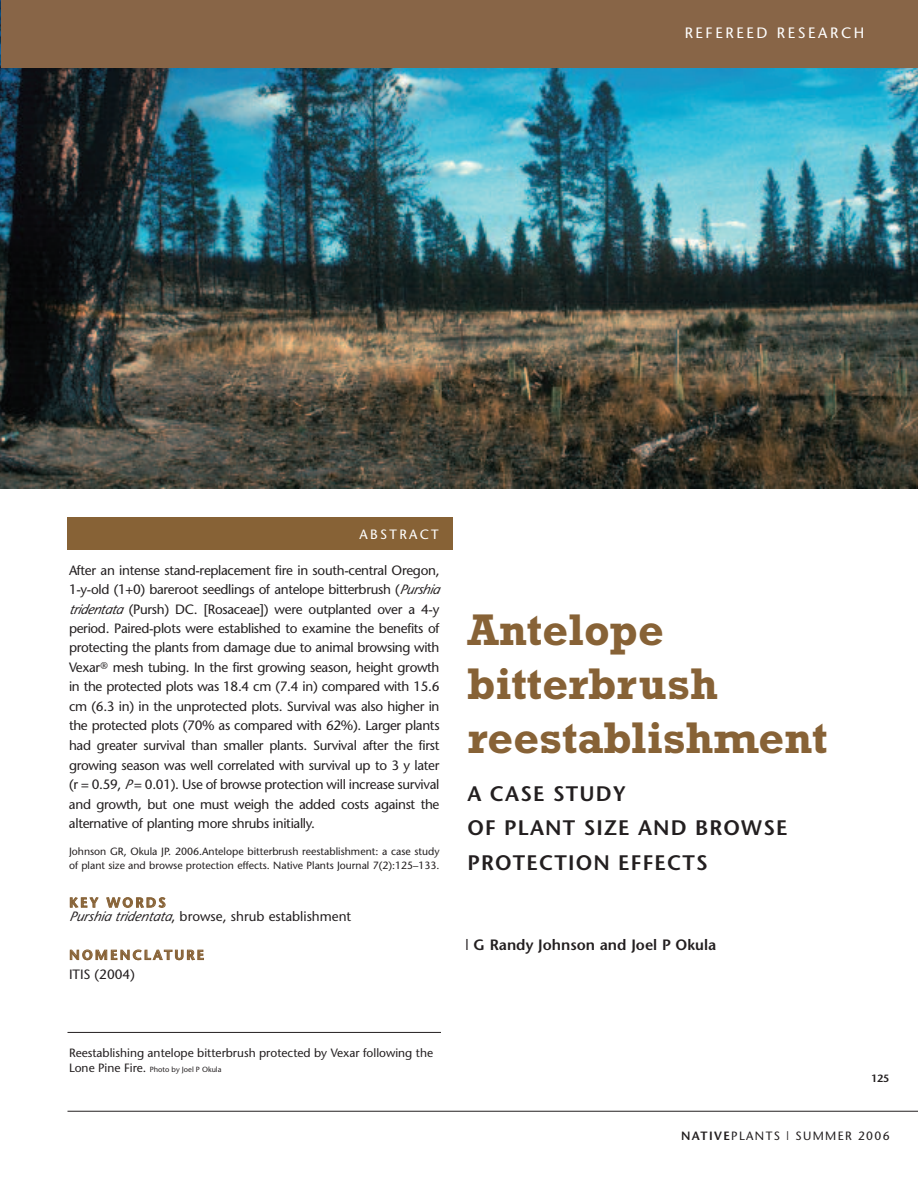
<style>
.page{position:relative;width:918px;height:1188px;background:#fff}
.page>*{position:absolute;margin:0;border:0;box-sizing:border-box;transform-origin:0 0}
.t1{font:700 45px/54px "Rockwell";color:#876236}
.t2{font:600 21px/34.5px "Stone Sans";letter-spacing:.055em;color:#231f20}
.t3{font:600 15px "Stone Sans";color:#231f20}
.t4{font:15px "Stone Sans";letter-spacing:.17em;color:#fff}
.t5{font:13.5px/19.5px "Stone Sans";letter-spacing:-.025em;color:#231f20}
.t6{font:13.5px/13.5px "Stone Sans";color:#231f20}
.t7{font:600 13.5px "Stone Sans";letter-spacing:.165em;color:#876236}
.t8{font:13.5px "Stone Sans";letter-spacing:.17em;color:#fff}
.t9{font:12px "Stone Sans";color:#231f20}
.t10{font:12px "Stone Sans";letter-spacing:.115em;color:#231f20}
.t11{font:10.5px/13.5px "Stone Sans";color:#231f20}
.t12{font:600 10.5px "Stone Sans";color:#231f20}
.t13{font:7.5px "Stone Sans";color:#231f20}
.s1{font-style:italic}
.s2{font-family:"Minion";font-size:15px}
.s3{font-weight:600;color:#876236}
.s4{font-size:12px}
.s5{font-weight:600}
</style>
<div class="page">
<hr style="left:68px;top:1111px;width:850px;height:1px;background:#231f20">
<img style="left:0;top:0;width:918px;height:488px">
<div style="left:1px;top:0;width:917px;height:68px;background:#886547"></div>
<div style="left:68px;top:518px;width:385px;height:32px;background:#876236"></div>
<hr style="left:68px;top:1032px;width:373px;height:1px;background:#231f20">
<p class="t4" style="left:685px;top:27px;width:181px">REFEREED RESEARCH</p>
<p class="t8" style="left:360px;top:529px;width:81px">ABSTRACT</p>
<p class="t5" style="left:69px;top:561px;width:375px">After an intense stand-replacement fire in south-central Oregon, 1-y-old (1+0) bareroot seedlings of antelope bitterbrush (<span class="s1">Purshia tridentata</span> (Pursh) DC. [Rosaceae]) were outplanted over a 4-y period. Paired-plots were established to examine the benefits of protecting the plants from damage due to animal browsing with Vexar<span class="s2">®</span> mesh tubing. In the first growing season, height growth in the protected plots was 18.4 cm (7.4 in) compared with 15.6 cm (6.3 in) in the unprotected plots. Survival was also higher in the protected plots (70% as compared with 62%). Larger plants had greater survival than smaller plants. Survival after the first growing season was well correlated with survival up to 3 y later (r = 0.59, <span class="s1">P</span> = 0.01). Use of browse protection will increase survival and growth, but one must weigh the added costs against the alternative of planting more shrubs initially.</p>
<p class="t11" style="left:69px;top:846px;width:372px">Johnson GR, Okula JP. 2006.Antelope bitterbrush reestablishment: a case study of plant size and browse protection effects. Native Plants Journal 7(2):125–133.</p>
<p class="t6" style="left:69px;top:897px;width:284px"><span class="s3">KEY WORDS<br></span><span class="s1">Purshia tridentata</span>, browse, shrub establishment</p>
<p class="t7" style="left:69px;top:950px;width:136px">NOMENCLATURE</p>
<p class="t6" style="left:69px;top:969px;width:68px">ITIS (2004)</p>
<h1 class="t1" style="left:467px;top:608px;width:362px">Antelope bitterbrush reestablishment</h1>
<h2 class="t2" style="left:467px;top:778px;width:322px">A CASE STUDY<br>OF PLANT SIZE AND BROWSE<br>PROTECTION EFFECTS</h2>
<p class="t3" style="left:465px;top:939px;width:253px">| G Randy Johnson and Joel P Okula</p>
<p class="t9" style="left:69px;top:1048px;width:366px">Reestablishing antelope bitterbrush protected by Vexar following the</p>
<p class="t13" style="left:69px;top:1066px;width:154px"><span class="s4">Lone Pine Fire.</span> Photo by Joel P Okula</p>
<p class="t12" style="left:871px;top:1074px;width:20px">125</p>
<p class="t10" style="left:681px;top:1131px;width:210px"><span class="s5">NATIVE</span>PLANTS | SUMMER 2006</p>
</div>
